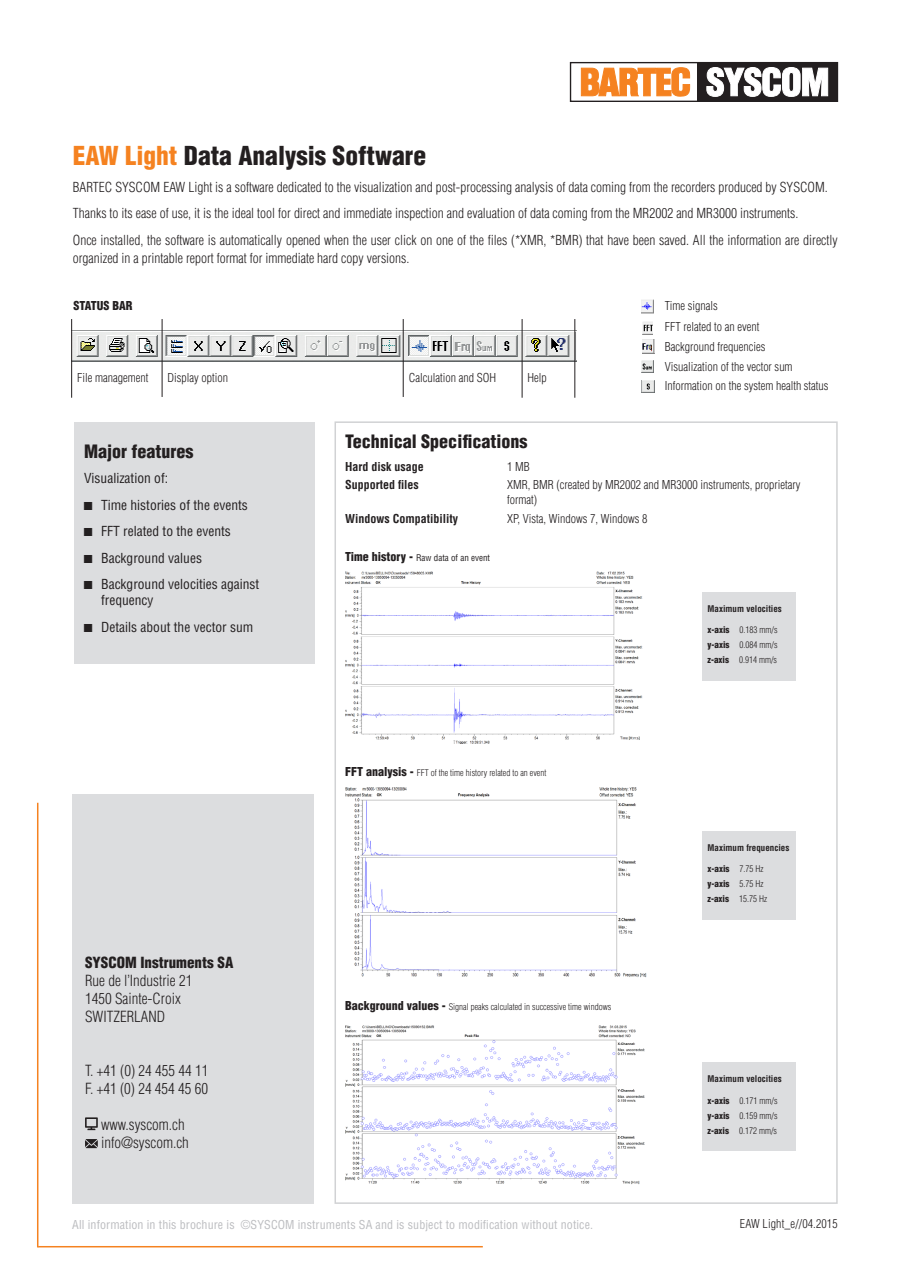
<style>
.page{position:relative;width:910px;height:1280px;background:#fff}
.page>*{position:absolute;margin:0;border:0;box-sizing:border-box;transform-origin:0 0}
.t1{font:900 condensed 25.5px "Helvetica";color:#231f20}
.t2{font:900 condensed 18px "Helvetica";color:#231f20}
.t3{font:300 condensed 15px "Helvetica";color:#231f20}
.t4{font:900 condensed 15px "Helvetica";color:#231f20}
.t5{font:300 condensed 13.5px/18px "Helvetica";color:#231f20}
.t6{font:condensed 13.5px/16.2px "Helvetica";color:#231f20}
.t7{font:300 condensed 12px/14.4px "Helvetica";color:#231f20}
.t8{font:condensed 12px "Helvetica";letter-spacing:.01em;color:#bcbdc0}
.t9{font:700 condensed 12px "Helvetica";color:#231f20}
.t10{font:900 condensed 12px "Helvetica";color:#231f20}
.t11{font:300 condensed 9px "Helvetica";color:#231f20}
.t12{font:700 condensed 9px "Helvetica";color:#231f20}
.t13{font:condensed 9px "Helvetica";color:#231f20}
.t14{font:900 condensed 9px "Helvetica";color:#231f20}
.s1{color:#f58220}
.s2{font-weight:900;font-size:12px}
.s3{font-weight:900}
.s4{font-weight:300}
</style>
<div class="page">
<hr style="left:37px;top:803px;width:1px;height:444px;background:#f58220">
<hr style="left:38px;top:1246px;width:445px;height:1px;background:#f58220">
<div style="left:697px;top:63px;width:140px;height:38px;background:#231f20"></div>
<div style="left:570px;top:62px;width:268px;height:40px;border:1px solid #231f20"></div>
<svg style="left:581px;top:67px;width:110px;height:30px"></svg>
<svg style="left:706px;top:67px;width:122px;height:30px"></svg>
<div style="left:74px;top:422px;width:240px;height:242px;background:#dcdddf"></div>
<img style="left:72px;top:331px;width:503px;height:30px">
<hr style="left:71px;top:319px;width:1px;height:79px;background:#231f20">
<hr style="left:162px;top:319px;width:1px;height:78px;background:#231f20">
<hr style="left:403px;top:319px;width:1px;height:78px;background:#231f20">
<hr style="left:575px;top:319px;width:1px;height:79px;background:#231f20">
<hr style="left:522px;top:319px;width:1px;height:79px;background:#231f20">
<svg style="left:641px;top:381px;width:13px;height:12px"></svg>
<svg style="left:641px;top:361px;width:13px;height:12px"></svg>
<img style="left:345px;top:572px;width:297px;height:171px">
<img style="left:345px;top:788px;width:302px;height:190px">
<img style="left:345px;top:1026px;width:300px;height:159px">
<div style="left:72px;top:794px;width:242px;height:409px;background:#dcdddf"></div>
<svg style="left:85px;top:1117px;width:13px;height:13px"></svg>
<svg style="left:85px;top:1139px;width:13px;height:9px"></svg>
<div style="left:702px;top:831px;width:93px;height:89px;background:#dcdddf"></div>
<div style="left:702px;top:1062px;width:93px;height:88px;background:#dcdddf"></div>
<div style="left:702px;top:592px;width:93px;height:88px;background:#dcdddf"></div>
<img style="left:643px;top:339px;width:11px;height:14px">
<svg style="left:641px;top:300px;width:12px;height:13px"></svg>
<img style="left:642px;top:322px;width:10px;height:13px">
<p class="t1" style="left:73px;top:140px;width:355px"><span class="s1">EAW Light</span> Data Analysis Software</p>
<p class="t5" style="left:73px;top:178px;width:756px">BARTEC SYSCOM EAW Light is a software dedicated to the visualization and post-processing analysis of data coming from the recorders produced by SYSCOM.</p>
<p class="t5" style="left:73px;top:204px;width:727px">Thanks to its ease of use, it is the ideal tool for direct and immediate inspection and evaluation of data coming from the MR2002 and MR3000 instruments.</p>
<p class="t5" style="left:73px;top:231px;width:766px">Once installed, the software is automatically opened when the user click on one of the files (*XMR, *BMR) that have been saved. All the information are directly organized in a printable report format for immediate hard copy versions.</p>
<p class="t10" style="left:74px;top:298px;width:61px">STATUS BAR</p>
<p class="t7" style="left:665px;top:299px;width:55px">Time signals</p>
<p class="t7" style="left:665px;top:319px;width:96px">FFT related to an event</p>
<p class="t7" style="left:77px;top:370px;width:73px">File management</p>
<p class="t7" style="left:168px;top:370px;width:62px">Display option</p>
<p class="t7" style="left:409px;top:370px;width:89px">Calculation and SOH</p>
<p class="t7" style="left:528px;top:370px;width:21px">Help</p>
<p class="t7" style="left:665px;top:339px;width:102px">Background frequencies</p>
<p class="t7" style="left:665px;top:359px;width:129px">Visualization of the vector sum</p>
<p class="t7" style="left:665px;top:379px;width:165px">Information on the system health status</p>
<p class="t2" style="left:84px;top:440px;width:111px">Major features</p>
<p class="t6" style="left:84px;top:470px;width:85px">Visualization of:</p>
<p class="t6" style="left:101px;top:496px;width:148px">Time histories of the events</p>
<p class="t6" style="left:101px;top:523px;width:131px">FFT related to the events</p>
<p class="t6" style="left:101px;top:549px;width:102px">Background values</p>
<p class="t6" style="left:101px;top:576px;width:160px">Background velocities against frequency</p>
<p class="t6" style="left:101px;top:618px;width:154px">Details about the vector sum</p>
<p class="t4" style="left:85px;top:953px;width:150px">SYSCOM Instruments SA</p>
<p class="t3" style="left:85px;top:972px;width:109px">Rue de l’Industrie 21</p>
<p class="t3" style="left:85px;top:990px;width:97px">1450 Sainte-Croix</p>
<p class="t3" style="left:85px;top:1008px;width:81px">SWITZERLAND</p>
<p class="t3" style="left:85px;top:1062px;width:125px">T. +41 (0) 24 455 44 11</p>
<p class="t3" style="left:85px;top:1080px;width:125px">F. +41 (0) 24 454 45 60</p>
<p class="t3" style="left:101px;top:1116px;width:85px">www.syscom.ch</p>
<p class="t3" style="left:101px;top:1134px;width:89px">info@syscom.ch</p>
<p class="t2" style="left:345px;top:430px;width:184px">Technical Specifications</p>
<p class="t9" style="left:345px;top:459px;width:80px">Hard disk usage</p>
<p class="t7" style="left:507px;top:459px;width:24px">1 MB</p>
<p class="t9" style="left:345px;top:478px;width:75px">Supported files</p>
<p class="t7" style="left:507px;top:478px;width:295px">XMR, BMR (created by MR2002 and MR3000 instruments, proprietary format)</p>
<p class="t9" style="left:345px;top:511px;width:115px">Windows Compatibility</p>
<p class="t7" style="left:507px;top:511px;width:142px">XP, Vista, Windows 7, Windows 8</p>
<p class="t13" style="left:345px;top:552px;width:146px"><span class="s2">Time history -</span> Raw data of an event</p>
<p class="t11" style="left:345px;top:767px;width:203px"><span class="s2">FFT analysis -</span> FFT of the time history related to an event</p>
<p class="t11" style="left:345px;top:1002px;width:268px"><span class="s2">Background values -</span> Signal peaks calculated in successive time windows</p>
<p class="t12" style="left:708px;top:603px;width:76px">Maximum velocities</p>
<p class="t11" style="left:708px;top:625px;width:71px"><span class="s3">x-axis</span> 0.183 mm/s</p>
<p class="t11" style="left:708px;top:640px;width:71px"><span class="s3">y-axis</span> 0.084 mm/s</p>
<p class="t11" style="left:708px;top:655px;width:71px"><span class="s3">z-axis</span> 0.914 mm/s</p>
<p class="t12" style="left:708px;top:842px;width:83px">Maximum frequencies</p>
<p class="t14" style="left:708px;top:863px;width:57px">x-axis <span class="s4">7.75 Hz</span></p>
<p class="t14" style="left:708px;top:878px;width:57px">y-axis <span class="s4">5.75 Hz</span></p>
<p class="t11" style="left:708px;top:894px;width:61px"><span class="s3">z-axis</span> 15.75 Hz</p>
<p class="t12" style="left:708px;top:1073px;width:76px">Maximum velocities</p>
<p class="t11" style="left:708px;top:1095px;width:71px"><span class="s3">x-axis</span> 0.171 mm/s</p>
<p class="t11" style="left:708px;top:1110px;width:71px"><span class="s3">y-axis</span> 0.159 mm/s</p>
<p class="t11" style="left:708px;top:1125px;width:71px"><span class="s3">z-axis</span> 0.172 mm/s</p>
<p class="t8" style="left:72px;top:1217px;width:522px">All information in this brochure is ©SYSCOM instruments SA and is subject to modification without notice.</p>
<p class="t7" style="left:740px;top:1217px;width:99px">EAW Light_e//04.2015</p>
</div>
